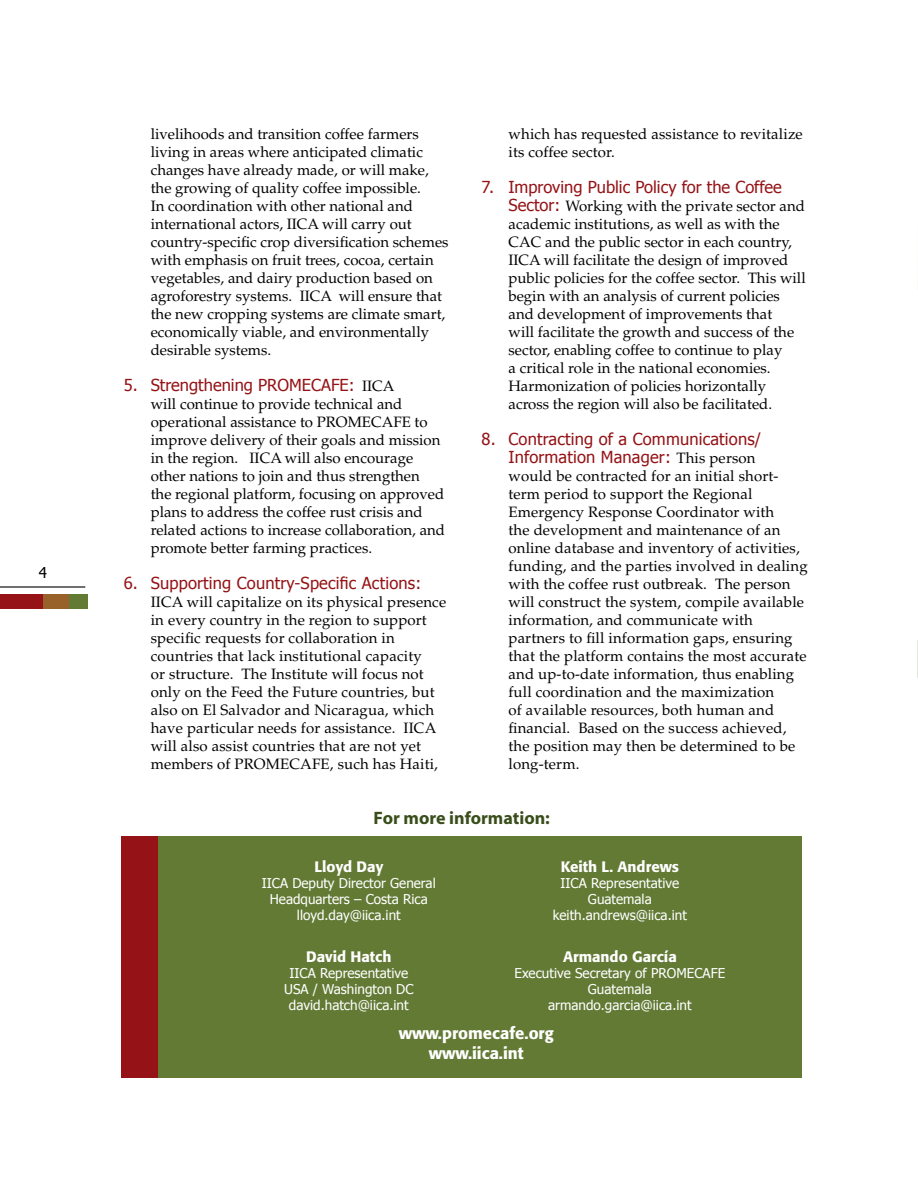
<style>
.page{position:relative;width:918px;height:1188px;background:#fff}
.page>*{position:absolute;margin:0;border:0;box-sizing:border-box;transform-origin:0 0}
.t1{font:700 18px "Myriad";color:#3a4e1b}
.t2{font:16.5px/18px "Tahoma";letter-spacing:.01em;color:#951316}
.t3{font:500 16.5px/19.8px "Formata";color:#fff;text-align:center}
.t4{font:15px/18px "Palatino";color:#000}
.t5{font:500 15px "Formata";color:#fff}
.t6{font:15px "Tahoma";color:#000}
.t7{font:13.5px/16.2px "Tahoma";color:#fff;text-align:center}
.s1{font-family:"Palatino";font-size:15px;color:#000}
.s2{font-family:"Tahoma";font-size:16.5px;color:#951316}
</style>
<div class="page">
<hr style="left:917px;top:219px;width:1px;height:459px;background:#637a35">
<div style="left:750px;top:290px;width:168px;height:350px;background:#fff"></div>
<div style="left:60px;top:594px;width:27px;height:15px;background:#637a35"></div>
<div style="left:0;top:594px;width:68px;height:15px;background:#99612a"></div>
<div style="left:0;top:594px;width:43px;height:15px;background:#951316"></div>
<hr style="left:0;top:586px;width:85px;height:2px;background:#000">
<div style="left:121px;top:836px;width:680px;height:242px;background:#637a35"></div>
<div style="left:122px;top:836px;width:36px;height:242px;background:#951316"></div>
<p class="t6" style="left:39px;top:563px;width:10px">4</p>
<p class="t4" style="left:151px;top:125px;width:299px">livelihoods and transition coffee farmers living in areas where anticipated climatic changes have already made, or will make, the growing of quality coffee impossible.<br>In coordination with other national and international actors, IICA will carry out country-specific crop diversification schemes with emphasis on fruit trees, cocoa, certain vegetables, and dairy production based on agroforestry systems. IICA will ensure that the new cropping systems are climate smart, economically viable, and environmentally desirable systems.</p>
<p class="t2" style="left:124px;top:375px;width:272px">5. Strengthening PROMECAFE: <span class="s1">IICA</span></p>
<p class="t4" style="left:151px;top:395px;width:296px">will continue to provide technical and operational assistance to PROMECAFE to improve delivery of their goals and mission in the region. IICA will also encourage other nations to join and thus strengthen<br>the regional platform, focusing on approved plans to address the coffee rust crisis and related actions to increase collaboration, and promote better farming practices.</p>
<p class="t2" style="left:124px;top:573px;width:299px">6. Supporting Country-Specific Actions:</p>
<p class="t4" style="left:151px;top:593px;width:297px">IICA will capitalize on its physical presence in every country in the region to support specific requests for collaboration in countries that lack institutional capacity<br>or structure. The Institute will focus not only on the Feed the Future countries, but also on El Salvador and Nicaragua, which have particular needs for assistance. IICA will also assist countries that are not yet members of PROMECAFE, such has Haiti,</p>
<p class="t4" style="left:509px;top:125px;width:296px">which has requested assistance to revitalize its coffee sector.</p>
<p class="t2" style="left:482px;top:177px;width:302px">7. Improving Public Policy for the Coffee</p>
<p class="t4" style="left:509px;top:197px;width:299px"><span class="s2">Sector:</span> Working with the private sector and academic institutions, as well as with the CAC and the public sector in each country, IICA will facilitate the design of improved public policies for the coffee sector. This will begin with an analysis of current policies and development of improvements that<br>will facilitate the growth and success of the sector, enabling coffee to continue to play<br>a critical role in the national economies.<br>Harmonization of policies horizontally across the region will also be facilitated.</p>
<p class="t2" style="left:509px;top:429px;width:254px;text-indent:-27px">8. Contracting of a Communications/<br>Information Manager: <span class="s1">This person</span></p>
<p class="t4" style="left:509px;top:467px;width:301px">would be contracted for an initial short&shy;term period to support the Regional Emergency Response Coordinator with<br>the development and maintenance of an online database and inventory of activities, funding, and the parties involved in dealing with the coffee rust outbreak. The person will construct the system, compile available information, and communicate with partners to fill information gaps, ensuring that the platform contains the most accurate and up-to-date information, thus enabling full coordination and the maximization<br>of available resources, both human and financial. Based on the success achieved, the position may then be determined to be long-term.</p>
<p class="t1" style="left:374px;top:808px;width:178px">For more information:</p>
<p class="t5" style="left:314px;top:857px;width:70px">Lloyd Day</p>
<p class="t7" style="left:262px;top:874px;width:175px">IICA Deputy Director General<br>Headquarters – Costa Rica lloyd.day@iica.int</p>
<p class="t5" style="left:561px;top:857px;width:120px">Keith L. Andrews</p>
<p class="t7" style="left:553px;top:874px;width:135px">IICA Representative<br>Guatemala keith.andrews@iica.int</p>
<p class="t5" style="left:306px;top:947px;width:87px">David Hatch</p>
<p class="t7" style="left:284px;top:964px;width:131px">IICA Representative<br>USA / Washington DC david.hatch@iica.int</p>
<p class="t5" style="left:563px;top:947px;width:115px">Armando García</p>
<p class="t7" style="left:515px;top:964px;width:212px">Executive Secretary of PROMECAFE<br>Guatemala<br>armando.garcia@iica.int</p>
<p class="t3" style="left:399px;top:1023px;width:156px">www.promecafe.org www.iica.int</p>
</div>
